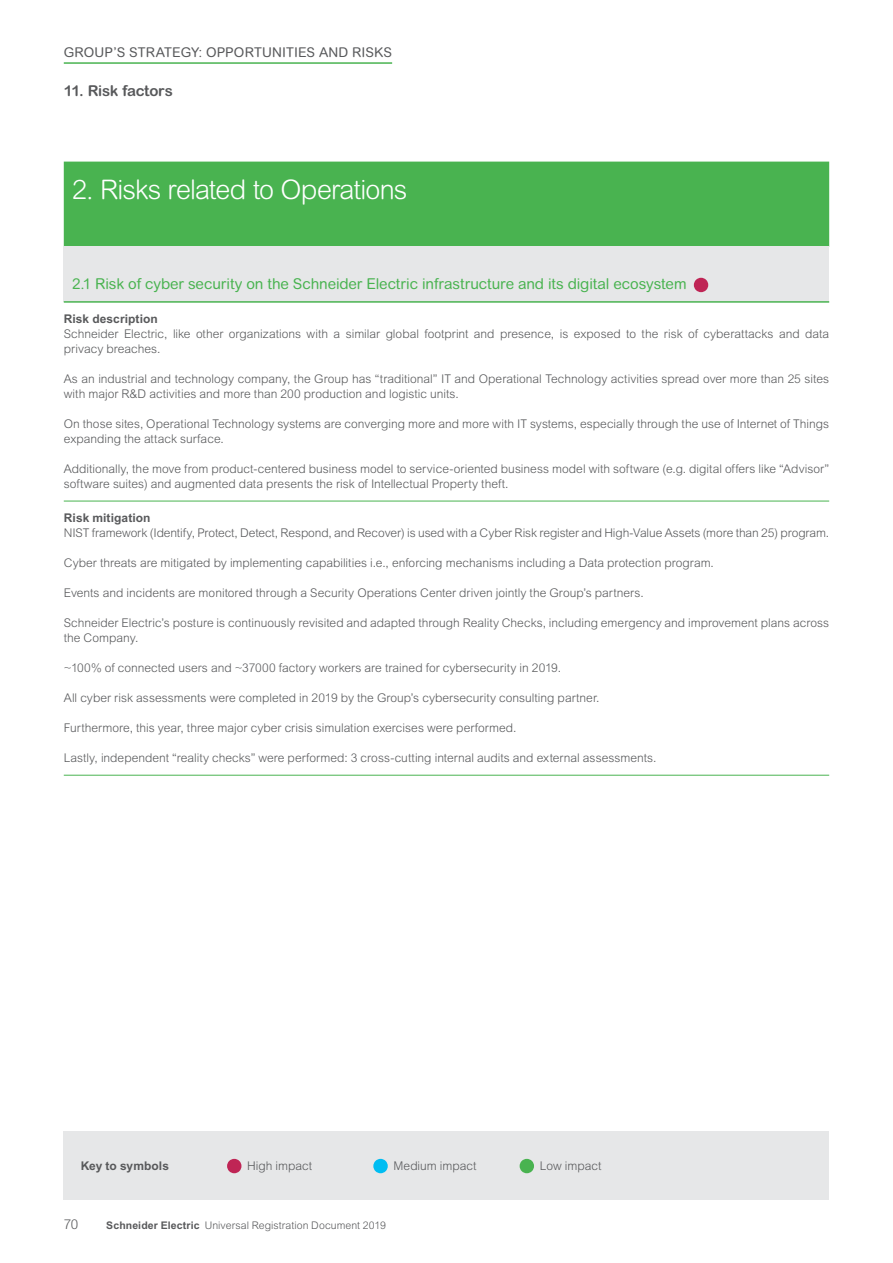
<style>
.page{position:relative;width:893px;height:1263px;background:#fff}
.page>*{position:absolute;margin:0;border:0;box-sizing:border-box;transform-origin:0 0}
.t1{font:300 27px "Arial Rounded MT Pro";letter-spacing:-.03em;color:#fff}
.t2{font:15px "Arial Rounded MT Pro";letter-spacing:-.01em;color:#49b350}
.t3{font:700 15px "Arial Rounded MT Pro";letter-spacing:-.02em;color:#58595b}
.t4{font:13.5px "Arial Rounded MT Pro";letter-spacing:.01em;color:#58595b}
.t5{font:300 13.5px "Arial MT Pro";color:#58595b}
.t6{font:300 12px/15px "Arial MT Pro";color:#58595b}
.t7{font:700 12px "Arial MT Pro";letter-spacing:.005em;color:#58595b}
.t8{font:300 10.5px "Arial MT Pro";letter-spacing:.005em;color:#58595b}
.s1{font-weight:700}
</style>
<div class="page">
<hr style="left:64px;top:62px;width:328px;height:2px;background:#49b350">
<div style="left:64px;top:162px;width:765px;height:85px;background:#49b350"></div>
<div style="left:64px;top:247px;width:765px;height:55px;background:#e6e7e8"></div>
<hr style="left:64px;top:301px;width:765px;height:2px;background:#49b350">
<hr style="left:64px;top:501px;width:765px;height:1px;background:#49b350">
<hr style="left:64px;top:775px;width:765px;height:1px;background:#49b350">
<svg style="left:694px;top:278px;width:14px;height:14px"></svg>
<div style="left:64px;top:1131px;width:765px;height:68px;background:#e6e7e8"></div>
<svg style="left:227px;top:1159px;width:14px;height:14px"></svg>
<svg style="left:373px;top:1159px;width:15px;height:14px"></svg>
<svg style="left:520px;top:1159px;width:14px;height:14px"></svg>
<p class="t4" style="left:64px;top:48px;width:330px">GROUP’S STRATEGY: OPPORTUNITIES AND RISKS</p>
<p class="t3" style="left:64px;top:85px;width:111px">11. Risk factors</p>
<h1 class="t1" style="left:72px;top:179px;width:337px">2. Risks related to Operations</h1>
<p class="t2" style="left:72px;top:278px;width:616px">2.1 Risk of cyber security on the Schneider Electric infrastructure and its digital ecosystem</p>
<p class="t7" style="left:64px;top:315px;width:96px">Risk description</p>
<p class="t6" style="left:64px;top:328px;width:767px">Schneider Electric, like other organizations with a similar global footprint and presence, is exposed to the risk of cyberattacks and data privacy breaches.</p>
<p class="t6" style="left:64px;top:373px;width:767px">As an industrial and technology company, the Group has “traditional” IT and Operational Technology activities spread over more than 25 sites with major R&amp;D activities and more than 200 production and logistic units.</p>
<p class="t6" style="left:64px;top:418px;width:767px">On those sites, Operational Technology systems are converging more and more with IT systems, especially through the use of Internet of Things expanding the attack surface.</p>
<p class="t6" style="left:64px;top:463px;width:767px">Additionally, the move from product-centered business model to service-oriented business model with software (e.g. digital offers like “Advisor” software suites) and augmented data presents the risk of Intellectual Property theft.</p>
<p class="t7" style="left:64px;top:514px;width:88px">Risk mitigation</p>
<p class="t6" style="left:64px;top:527px;width:767px">NIST framework (Identify, Protect, Detect, Respond, and Recover) is used with a Cyber Risk register and High-Value Assets (more than 25) program.</p>
<p class="t6" style="left:64px;top:557px;width:652px">Cyber threats are mitigated by implementing capabilities i.e., enforcing mechanisms including a Data protection program.</p>
<p class="t6" style="left:64px;top:587px;width:581px">Events and incidents are monitored through a Security Operations Center driven jointly the Group’s partners.</p>
<p class="t6" style="left:64px;top:617px;width:767px">Schneider Electric’s posture is continuously revisited and adapted through Reality Checks, including emergency and improvement plans across the Company.</p>
<p class="t6" style="left:64px;top:662px;width:499px">~100% of connected users and ~37000 factory workers are trained for cybersecurity in 2019.</p>
<p class="t6" style="left:64px;top:692px;width:537px">All cyber risk assessments were completed in 2019 by the Group’s cybersecurity consulting partner.</p>
<p class="t6" style="left:64px;top:722px;width:454px">Furthermore, this year, three major cyber crisis simulation exercises were performed.</p>
<p class="t6" style="left:64px;top:752px;width:594px">Lastly, independent “reality checks” were performed: 3 cross-cutting internal audits and external assessments.</p>
<p class="t7" style="left:81px;top:1162px;width:90px">Key to symbols</p>
<p class="t6" style="left:247px;top:1160px;width:66px">High impact</p>
<p class="t6" style="left:393px;top:1160px;width:85px">Medium impact</p>
<p class="t6" style="left:540px;top:1160px;width:63px">Low impact</p>
<p class="t5" style="left:64px;top:1219px;width:16px">70</p>
<p class="t8" style="left:106px;top:1221px;width:281px"><span class="s1">Schneider Electric</span> Universal Registration Document 2019</p>
</div>
